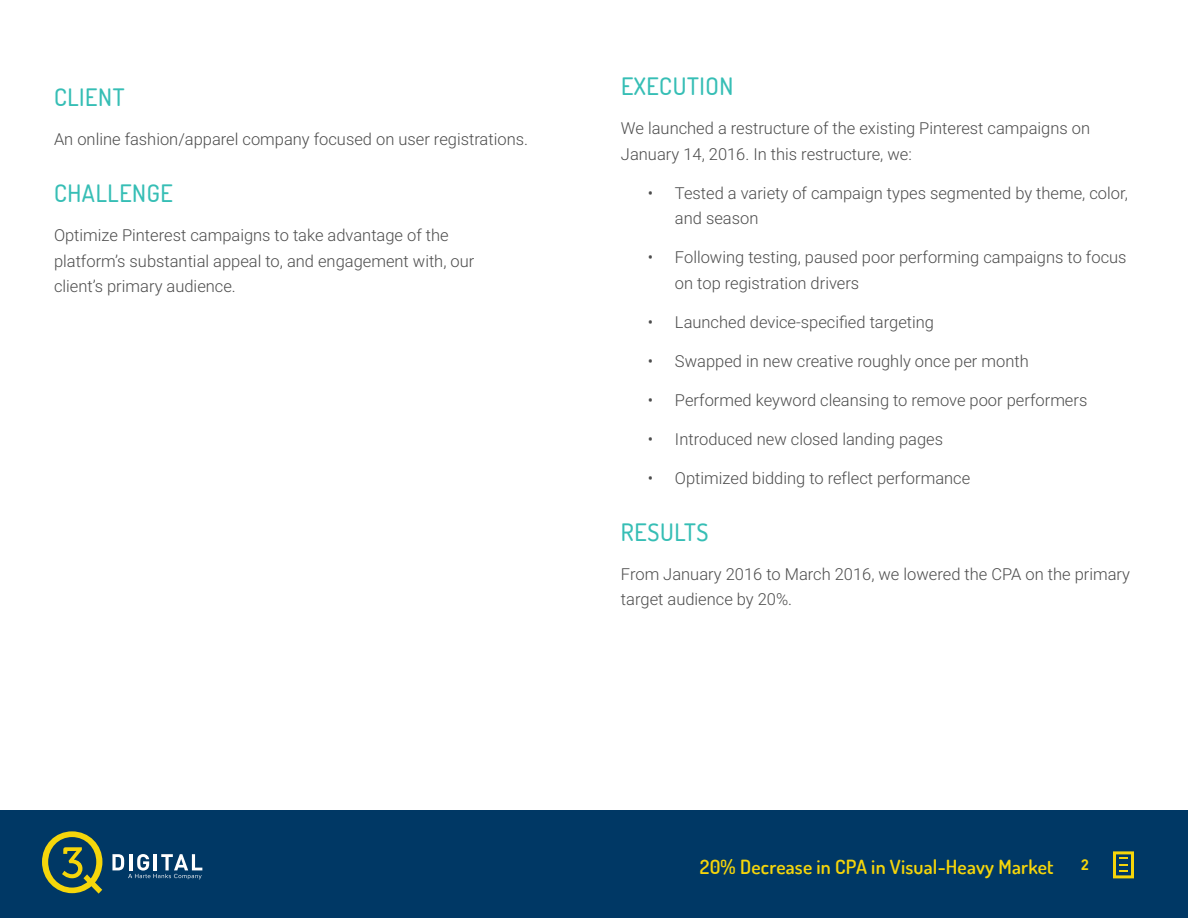
<style>
.page{position:relative;width:1188px;height:918px;background:#fff}
.page>*{position:absolute;margin:0;border:0;box-sizing:border-box;transform-origin:0 0}
.Copy_Header_1{font:500 24px "Dosis";letter-spacing:.025em;color:#36beb5}
.t1{font:600 19.5px "Dosis";letter-spacing:.01em;color:#f6d50a}
.Paragraph{font:300 16.5px/25.5px "Roboto";color:#4c4c4c}
.t2{font:700 15px "DINOT";color:#f6d50a}
</style>
<div class="page">
<div style="left:0;top:810px;width:1188px;height:108px;background:#003865"></div>
<svg style="left:1113px;top:851px;width:21px;height:27px"></svg>
<svg style="left:42px;top:831px;width:60px;height:63px"></svg>
<svg style="left:112px;top:854px;width:90px;height:25px"></svg>
<p class="Copy_Header_1" style="left:54px;top:82px;width:72px">CLIENT</p>
<p class="Paragraph" style="left:54px;top:126px;width:476px">An online fashion/apparel company focused on user registrations.</p>
<p class="Copy_Header_1" style="left:54px;top:178px;width:120px">CHALLENGE</p>
<p class="Paragraph" style="left:54px;top:222px;width:422px">Optimize Pinterest campaigns to take advantage of the platform’s substantial appeal to, and engagement with, our client’s primary audience.</p>
<p class="Copy_Header_1" style="left:621px;top:71px;width:114px">EXECUTION</p>
<p class="Paragraph" style="left:621px;top:115px;width:471px">We launched a restructure of the existing Pinterest campaigns on<br>January 14, 2016. In this restructure, we:</p>
<p class="Paragraph" style="left:675px;top:179px;width:454px;text-indent:-27px">• Tested a variety of campaign types segmented by theme, color, and season</p>
<p class="Paragraph" style="left:675px;top:244px;width:453px;text-indent:-27px">• Following testing, paused poor performing campaigns to focus on top registration drivers</p>
<p class="Paragraph" style="left:648px;top:308px;width:288px">• Launched device-specified targeting</p>
<p class="Paragraph" style="left:648px;top:347px;width:382px">• Swapped in new creative roughly once per month</p>
<p class="Paragraph" style="left:648px;top:386px;width:441px">• Performed keyword cleansing to remove poor performers</p>
<p class="Paragraph" style="left:648px;top:425px;width:297px">• Introduced new closed landing pages</p>
<p class="Paragraph" style="left:648px;top:464px;width:324px">• Optimized bidding to reflect performance</p>
<p class="Copy_Header_1" style="left:621px;top:516px;width:89px">RESULTS</p>
<p class="Paragraph" style="left:621px;top:560px;width:511px">From January 2016 to March 2016, we lowered the CPA on the primary target audience by 20%.</p>
<p class="t1" style="left:700px;top:854px;width:355px">20% Decrease in CPA in Visual-Heavy Market</p>
<p class="t2" style="left:1081px;top:855px;width:10px">2</p>
</div>
